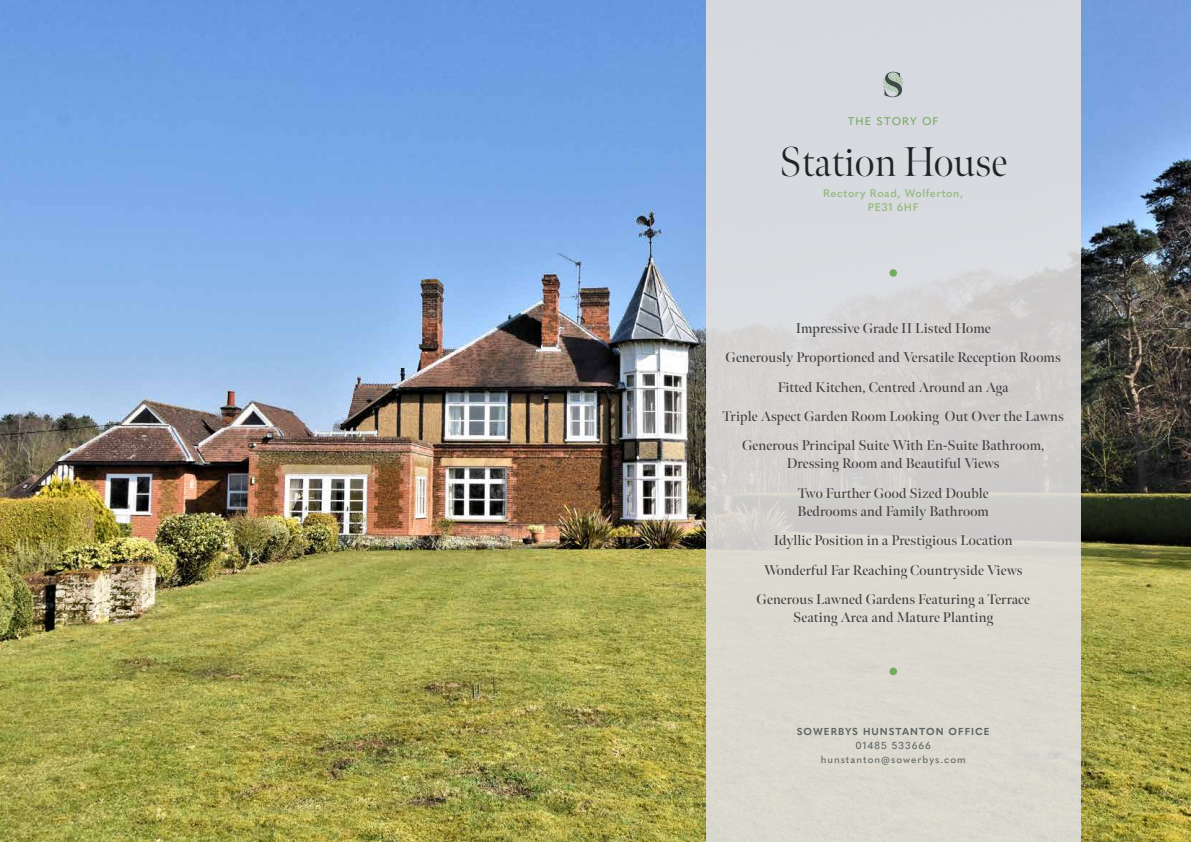
<style>
.page{position:relative;width:1191px;height:842px;background:#fff}
.page>*{position:absolute;margin:0;border:0;box-sizing:border-box;transform-origin:0 0}
.t1{font:300 41.5px "Meno Banner";color:#222223}
.t2{font:600 14px/29.3px "Meno Banner";letter-spacing:.01em;color:#434141;text-align:center}
.t3{font:600 11px/14px "Quasimoda";letter-spacing:.05em;color:#96ba81;text-align:center}
.t4{font:500 11px "Quasimoda";letter-spacing:.1em;color:#76aa62}
.t5{font:500 10px/14px "Quasimoda";letter-spacing:.1em;color:#5e6662;text-align:center}
.t6{font:700 10px "Quasimoda";letter-spacing:.1em;color:#5e6662}
</style>
<div class="page">
<img style="left:0;top:0;width:1191px;height:842px">
<div style="left:706px;top:0;width:374px;height:842px;background:linear-gradient(to right,#d8d8d6,#d6d5d3)"></div>
<div style="left:889px;top:269px;width:8px;height:8px;background:#76aa62;border-radius:50%"></div>
<div style="left:889px;top:668px;width:8px;height:7px;background:#76aa62;border-radius:50%"></div>
<svg style="left:882px;top:72px;width:21px;height:25px"></svg>
<p class="t4" style="left:848px;top:113px;width:92px">THE STORY OF</p>
<h1 class="t1" style="left:779px;top:137px;width:229px">Station House</h1>
<p class="t3" style="left:823px;top:186px;width:141px">Rectory Road, Wolferton,<br>PE31 6HF</p>
<p class="t2" style="left:722px;top:314px;width:343px">Impressive Grade II Listed Home<br>Generously Proportioned and Versatile Reception Rooms Fitted Kitchen, Centred Around an Aga<br>Triple Aspect Garden Room Looking Out Over the Lawns Generous Principal Suite With En-Suite Bathroom,</p>
<p class="t2" style="left:786px;top:449px;width:215px">Dressing Room and Beautiful Views<br>Two Further Good Sized Double</p>
<p class="t2" style="left:756px;top:496px;width:275px">Bedrooms and Family Bathroom<br>Idyllic Position in a Prestigious Location Wonderful Far Reaching Countryside Views Generous Lawned Gardens Featuring a Terrace</p>
<p class="t2" style="left:793px;top:602px;width:201px">Seating Area and Mature Planting</p>
<p class="t6" style="left:797px;top:724px;width:194px">SOWERBYS HUNSTANTON OFFICE</p>
<p class="t5" style="left:820px;top:738px;width:147px">01485 533666 hunstanton@sowerbys.com</p>
</div>
